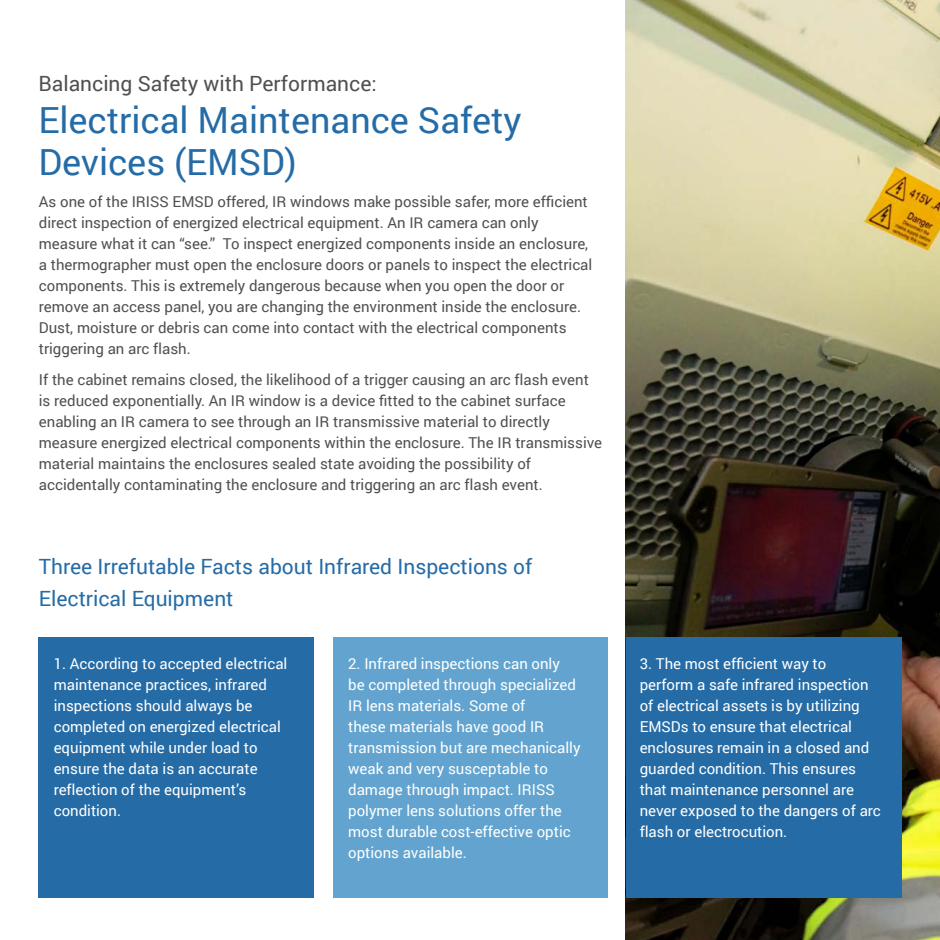
<style>
.page{position:relative;width:940px;height:940px;background:#fff}
.page>*{position:absolute;margin:0;border:0;box-sizing:border-box;transform-origin:0 0}
.Heading_3{font:36px/42px "Roboto";color:#256ca7}
.Heading_4{font:21px/31.5px "Roboto";color:#256ca7}
.Heading_4-2{font:21px "Roboto";color:#4f5050}
.BodyText_Special{font:15px/21px "Roboto";color:#4f5050}
.Body_Text_10pt{font:15px/21px "Roboto";color:#fff}
</style>
<div class="page">
<img style="left:626px;top:0;width:314px;height:940px">
<div style="left:39px;top:637px;width:275px;height:260px;background:#256ca7"></div>
<div style="left:333px;top:637px;width:275px;height:260px;background:#62a4cf"></div>
<div style="left:626px;top:637px;width:275px;height:260px;background:#256ca7"></div>
<p class="Heading_4-2" style="left:38px;top:69px;width:340px">Balancing Safety with Performance:</p>
<p class="Heading_3" style="left:38px;top:98px;width:485px">Electrical Maintenance Safety<br>Devices (EMSD)</p>
<p class="BodyText_Special" style="left:39px;top:190px;width:555px">As one of the IRISS EMSD offered, IR windows make possible safer, more efficient direct inspection of energized electrical equipment. An IR camera can only measure what it can “see.” To inspect energized components inside an enclosure, a thermographer must open the enclosure doors or panels to inspect the electrical components. This is extremely dangerous because when you open the door or remove an access panel, you are changing the environment inside the enclosure.<br>Dust, moisture or debris can come into contact with the electrical components triggering an arc flash.</p>
<p class="BodyText_Special" style="left:39px;top:369px;width:565px">If the cabinet remains closed, the likelihood of a trigger causing an arc flash event is reduced exponentially. An IR window is a device fitted to the cabinet surface enabling an IR camera to see through an IR transmissive material to directly measure energized electrical components within the enclosure. The IR transmissive material maintains the enclosures sealed state avoiding the possibility of accidentally contaminating the enclosure and triggering an arc flash event.</p>
<p class="Heading_4" style="left:39px;top:550px;width:495px">Three Irrefutable Facts about Infrared Inspections of<br>Electrical Equipment</p>
<p class="Body_Text_10pt" style="left:54px;top:652px;width:235px">1. According to accepted electrical maintenance practices, infrared inspections should always be completed on energized electrical equipment while under load to ensure the data is an accurate reflection of the equipment’s condition.</p>
<p class="Body_Text_10pt" style="left:348px;top:652px;width:234px">2. Infrared inspections can only<br>be completed through specialized<br>IR lens materials. Some of<br>these materials have good IR transmission but are mechanically weak and very susceptable to damage through impact. IRISS polymer lens solutions offer the most durable cost-effective optic options available.</p>
<p class="Body_Text_10pt" style="left:639px;top:652px;width:243px">3. The most efficient way to perform a safe infrared inspection of electrical assets is by utilizing<br>EMSDs to ensure that electrical enclosures remain in a closed and guarded condition. This ensures that maintenance personnel are never exposed to the dangers of arc flash or electrocution.</p>
</div>
